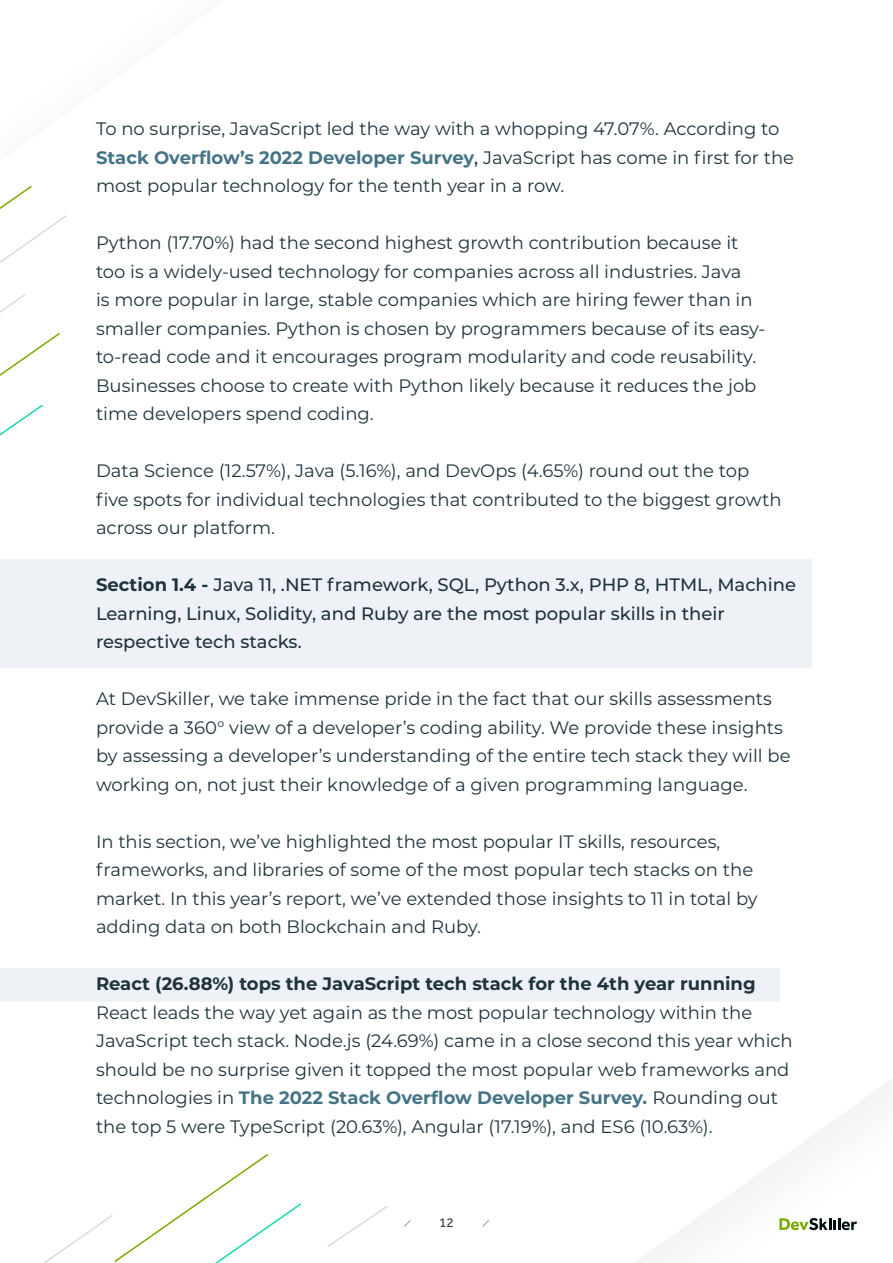
<style>
.page{position:relative;width:893px;height:1263px;background:#fff}
.page>*{position:absolute;margin:0;border:0;box-sizing:border-box;transform-origin:0 0}
.t1{font:18px/28.5px "Montserrat";color:#1f333d}
.t2{font:500 18px/28.5px "Montserrat";color:#1f333d}
.t3{font:700 18px "Montserrat";color:#1f333d}
.t4{font:13.5px "Effra";color:#343636}
.s1{font-weight:700;color:#447485}
.s2{font-weight:500}
.s3{font-weight:700}
</style>
<div class="page">
<svg style="left:328px;top:1206px;width:59px;height:41px"></svg>
<svg style="left:0;top:185px;width:67px;height:251px"></svg>
<svg style="left:43px;top:1154px;width:258px;height:109px"></svg>
<svg style="left:482px;top:1220px;width:7px;height:7px"></svg>
<svg style="left:404px;top:1220px;width:7px;height:7px"></svg>
<div style="left:0;top:560px;width:811px;height:108px;background:#eef2f6"></div>
<div style="left:0;top:968px;width:779px;height:33px;background:#eef2f6"></div>
<p class="t1" style="left:96px;top:114px;width:700px">To no surprise, JavaScript led the way with a whopping 47.07%. According to<br><span class="s1">Stack Overflow’s 2022 Developer Survey</span><span class="s2">,</span> JavaScript has come in first for the most popular technology for the tenth year in a row.</p>
<p class="t1" style="left:96px;top:228px;width:671px">Python (17.70%) had the second highest growth contribution because it too is a widely-used technology for companies across all industries. Java<br>is more popular in large, stable companies which are hiring fewer than in smaller companies. Python is chosen by programmers because of its easy&shy;to-read code and it encourages program modularity and code reusability.<br>Businesses choose to create with Python likely because it reduces the job time developers spend coding.</p>
<p class="t1" style="left:96px;top:456px;width:687px">Data Science (12.57%), Java (5.16%), and DevOps (4.65%) round out the top five spots for individual technologies that contributed to the biggest growth across our platform.</p>
<p class="t2" style="left:96px;top:570px;width:702px"><span class="s3">Section 1.4 -</span> Java 11, .NET framework, SQL, Python 3.x, PHP 8, HTML, Machine<br>Learning, Linux, Solidity, and Ruby are the most popular skills in their respective tech stacks.</p>
<p class="t1" style="left:96px;top:684px;width:696px">At DevSkiller, we take immense pride in the fact that our skills assessments provide a 360° view of a developer’s coding ability. We provide these insights by assessing a developer’s understanding of the entire tech stack they will be working on, not just their knowledge of a given programming language.</p>
<p class="t1" style="left:96px;top:826px;width:663px">In this section, we’ve highlighted the most popular IT skills, resources, frameworks, and libraries of some of the most popular tech stacks on the market. In this year’s report, we’ve extended those insights to 11 in total by adding data on both Blockchain and Ruby.</p>
<p class="t3" style="left:96px;top:971px;width:661px">React (26.88%) tops the JavaScript tech stack for the 4th year running</p>
<p class="t1" style="left:96px;top:997px;width:698px">React leads the way yet again as the most popular technology within the JavaScript tech stack. Node.js (24.69%) came in a close second this year which should be no surprise given it topped the most popular web frameworks and technologies in <span class="s1">The 2022 Stack Overflow Developer Survey.</span> Rounding out the top 5 were TypeScript (20.63%), Angular (17.19%), and ES6 (10.63%).</p>
<p class="t4" style="left:439px;top:1214px;width:16px">12</p>
</div>
